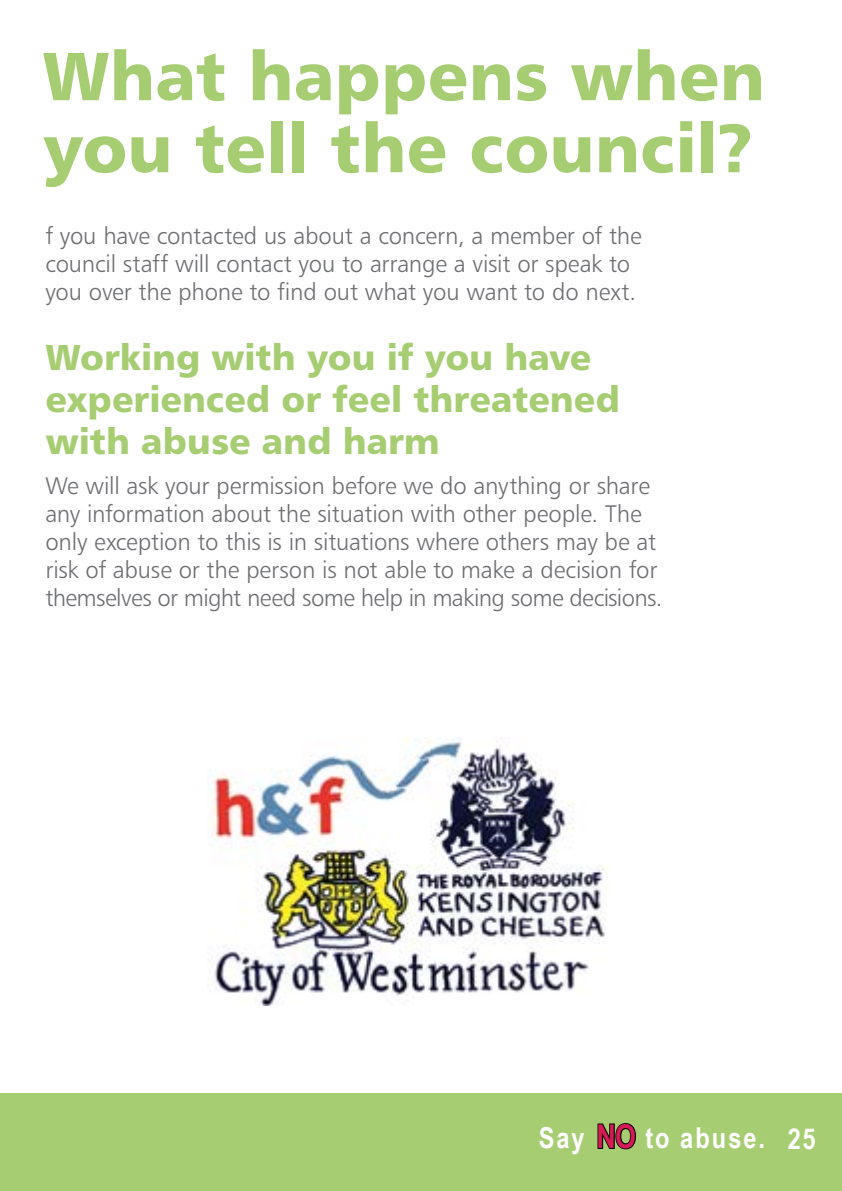
<style>
.page{position:relative;width:842px;height:1191px;background:#fff}
.page>*{position:absolute;margin:0;border:0;box-sizing:border-box;transform-origin:0 0}
.t1{font:68px/72px "Humanist 777 BT Black B";color:#a7cd72}
.t2{font:36px/42px "Humanist 777 BT Black B";color:#a7cd72}
.t3{font:700 28.8px "Arial Narrow";letter-spacing:.065em;color:#fff}
.t4{font:24px/28px "Humanist 777 BT Light B";letter-spacing:-.01em;color:#6d6e71}
.s1{font-size:32.8px;color:#d61c56}
</style>
<div class="page">
<div style="left:0;top:1093px;width:842px;height:98px;background:#a7cd72"></div>
<svg style="left:597px;top:1123px;width:39px;height:27px"></svg>
<img style="left:207px;top:737px;width:399px;height:268px">
<h1 class="t1" style="left:43px;top:39px;width:724px">What happens when you tell the council?</h1>
<p class="t4" style="left:45px;top:221px;width:598px">f you have contacted us about a concern, a member of the council staff will contact you to arrange a visit or speak to you over the phone to find out what you want to do next.</p>
<h2 class="t2" style="left:45px;top:335px;width:576px">Working with you if you have experienced or feel threatened with abuse and harm</h2>
<p class="t4" style="left:45px;top:471px;width:619px">We will ask your permission before we do anything or share any information about the situation with other people. The only exception to this is in situations where others may be at risk of abuse or the person is not able to make a decision for themselves or might need some help in making some decisions.</p>
<p class="t3" style="left:539px;top:1116px;width:278px">Say <span class="s1">NO</span> to abuse. 25</p>
</div>
